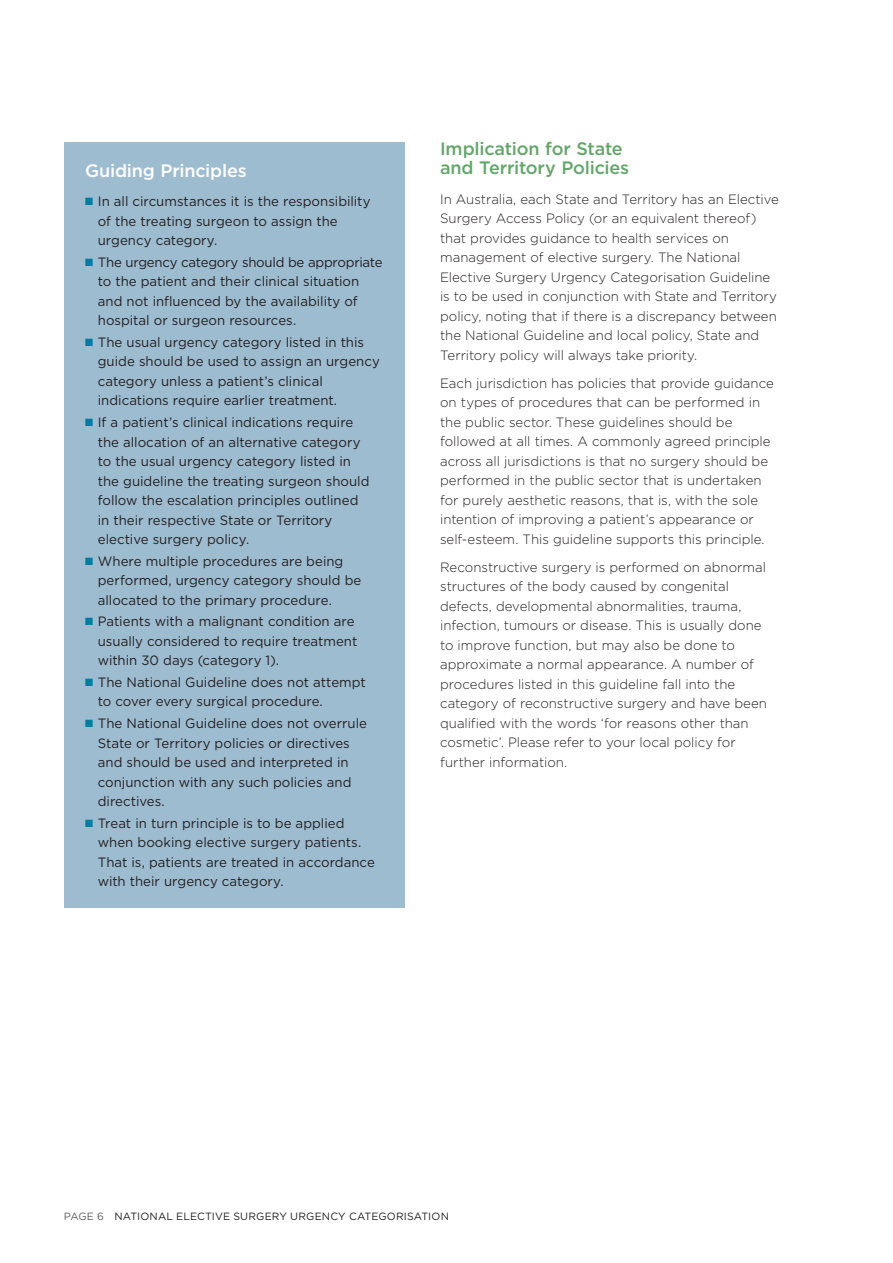
<style>
.page{position:relative;width:893px;height:1263px;background:#fff}
.page>*{position:absolute;margin:0;border:0;box-sizing:border-box;transform-origin:0 0}
.t1{font:500 18px/18.8px "Gotham";letter-spacing:-.015em;color:#63a66a}
.t2{font:500 18px "Gotham";letter-spacing:-.01em;color:#fff}
.t3{font:300 13.5px/19.5px "Gotham";color:#231f20}
.t4{font:13.5px/19.5px "Gotham";color:#231f20}
.t5{font:10.5px "Gotham";letter-spacing:.015em;color:#231f20}
.s1{color:#007ea1}
.s2{color:#5d5e60}
</style>
<div class="page">
<div style="left:64px;top:142px;width:341px;height:765px;background:#9dbcd0"></div>
<h1 class="t2" style="left:85px;top:158px;width:163px">Guiding Principles</h1>
<p class="t4" style="left:98px;top:191px;width:274px;text-indent:-13px"><span class="s1">■</span> In all circumstances it is the responsibility of the treating surgeon to assign the urgency category.</p>
<p class="t4" style="left:98px;top:252px;width:286px;text-indent:-13px"><span class="s1">■</span> The urgency category should be appropriate to the patient and their clinical situation and not influenced by the availability of hospital or surgeon resources.</p>
<p class="t4" style="left:98px;top:332px;width:284px;text-indent:-13px"><span class="s1">■</span> The usual urgency category listed in this guide should be used to assign an urgency category unless a patient’s clinical indications require earlier treatment.</p>
<p class="t4" style="left:98px;top:412px;width:273px;text-indent:-13px"><span class="s1">■</span> If a patient’s clinical indications require the allocation of an alternative category to the usual urgency category listed in the guideline the treating surgeon should follow the escalation principles outlined in their respective State or Territory elective surgery policy.</p>
<p class="t4" style="left:98px;top:551px;width:265px;text-indent:-13px"><span class="s1">■</span> Where multiple procedures are being performed, urgency category should be allocated to the primary procedure.</p>
<p class="t4" style="left:98px;top:611px;width:261px;text-indent:-13px"><span class="s1">■</span> Patients with a malignant condition are usually considered to require treatment within 30 days (category 1).</p>
<p class="t4" style="left:98px;top:672px;width:270px;text-indent:-13px"><span class="s1">■</span> The National Guideline does not attempt to cover every surgical procedure.</p>
<p class="t4" style="left:98px;top:713px;width:271px;text-indent:-13px"><span class="s1">■</span> The National Guideline does not overrule State or Territory policies or directives and should be used and interpreted in conjunction with any such policies and directives.</p>
<p class="t4" style="left:98px;top:813px;width:279px;text-indent:-13px"><span class="s1">■</span> Treat in turn principle is to be applied when booking elective surgery patients.<br>That is, patients are treated in accordance with their urgency category.</p>
<h1 class="t1" style="left:440px;top:139px;width:191px">Implication for State and Territory Policies</h1>
<p class="t3" style="left:440px;top:189px;width:340px">In Australia, each State and Territory has an Elective Surgery Access Policy (or an equivalent thereof) that provides guidance to health services on management of elective surgery. The National Elective Surgery Urgency Categorisation Guideline is to be used in conjunction with State and Territory policy, noting that if there is a discrepancy between the National Guideline and local policy, State and Territory policy will always take priority.</p>
<p class="t3" style="left:440px;top:373px;width:335px">Each jurisdiction has policies that provide guidance on types of procedures that can be performed in the public sector. These guidelines should be followed at all times. A commonly agreed principle across all jurisdictions is that no surgery should be performed in the public sector that is undertaken for purely aesthetic reasons, that is, with the sole intention of improving a patient’s appearance or self-esteem. This guideline supports this principle.</p>
<p class="t3" style="left:440px;top:557px;width:328px">Reconstructive surgery is performed on abnormal structures of the body caused by congenital defects, developmental abnormalities, trauma, infection, tumours or disease. This is usually done to improve function, but may also be done to approximate a normal appearance. A number of procedures listed in this guideline fall into the category of reconstructive surgery and have been qualified with the words ‘for reasons other than cosmetic’. Please refer to your local policy for further information.</p>
<p class="t5" style="left:64px;top:1210px;width:387px"><span class="s2">PAGE 6</span> NATIONAL ELECTIVE SURGERY URGENCY CATEGORISATION</p>
</div>
